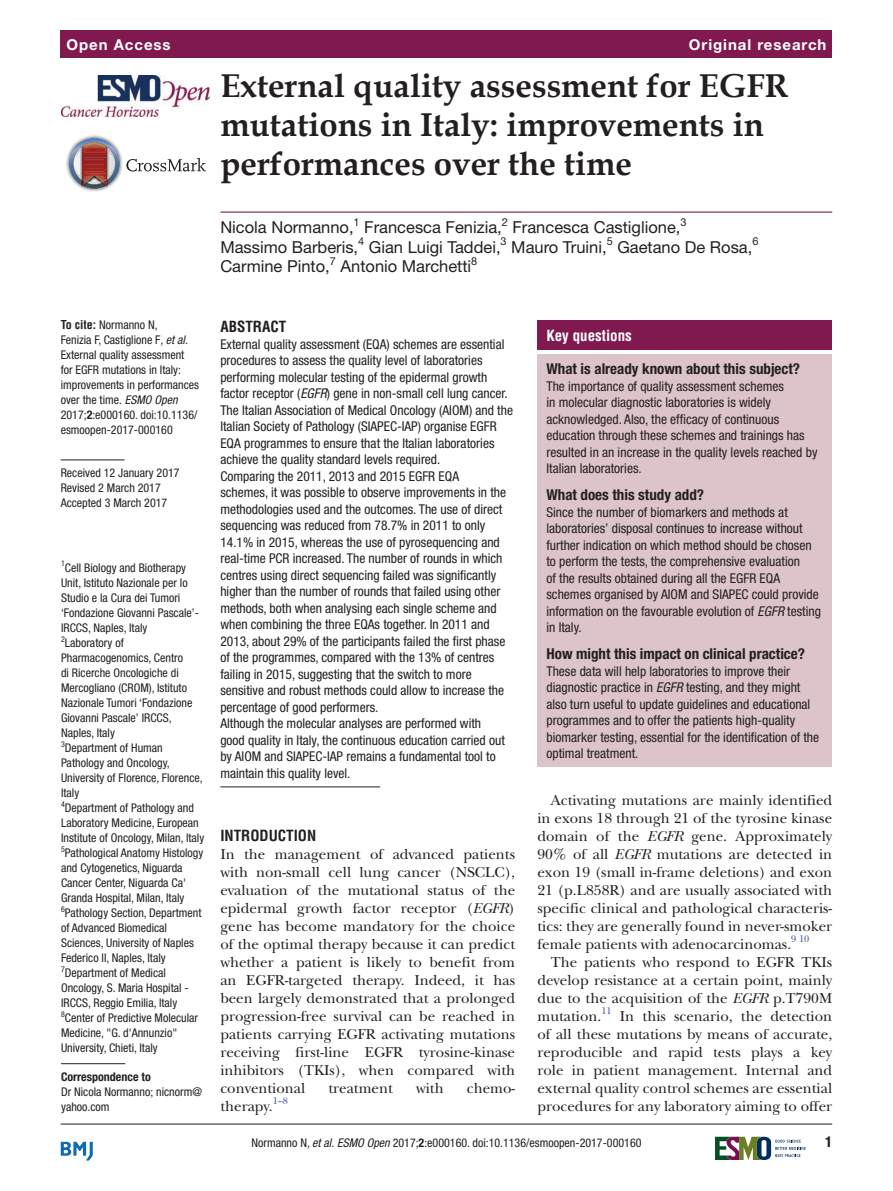
<style>
.page{position:relative;width:893px;height:1191px;background:#fff}
.page>*{position:absolute;margin:0;border:0;box-sizing:border-box;transform-origin:0 0}
.t1{font:700 33px/39px "Book Antiqua";color:#231f20}
.t2{font:16.5px "Helvetica Neue LT Std";color:#231f20}
.t3{font:15px/18px "New Baskerville";color:#231f20;text-align:justify}
.t4{font:700 condensed 15px "Helvetica Neue LT Std";color:#231f20}
.t5{font:700 15px "Helvetica Neue LT Std";letter-spacing:.065em;color:#fff}
.t6{font:700 condensed 15px "Helvetica";color:#231f20}
.t7{font:700 condensed 15px "Helvetica";color:#fff}
.t8{font:condensed 13.5px/16.5px "Helvetica Neue LT Std";color:#231f20}
.t9{font:condensed 12px/15px "Helvetica Neue LT Std";color:#231f20}
.t10{font:700 condensed 12px "Helvetica Neue LT Std";color:#231f20}
.t11{font:10.95px "Helvetica Neue LT Std";color:#231f20}
.t12{font:9.9px "New Baskerville";color:#3853a3}
.t13{font:condensed 7.95px "Helvetica Neue LT Std";color:#231f20}
.s1{font-family:"Helvetica LT Std";font-weight:700}
.s2{font-style:italic}
.s3{font-weight:700}
</style>
<div class="page">
<hr style="left:61px;top:1123px;width:771px;height:1px;background:#231f20">
<svg style="left:715px;top:1136px;width:91px;height:24px"></svg>
<svg style="left:61px;top:1141px;width:32px;height:19px"></svg>
<div style="left:61px;top:31px;width:771px;height:27px;background:#80194f"></div>
<hr style="left:220px;top:786px;width:160px;height:1px;background:#231f20">
<img style="left:66px;top:135px;width:57px;height:57px">
<svg style="left:69px;top:138px;width:51px;height:51px;background:#a5868b"></svg>
<svg style="left:126px;top:158px;width:80px;height:13px"></svg>
<img style="left:62px;top:76px;width:148px;height:41px">
<hr style="left:220px;top:211px;width:612px;height:2px;background:#80194f">
<hr style="left:61px;top:459px;width:64px;height:1px;background:#231f20">
<hr style="left:61px;top:1063px;width:64px;height:1px;background:#231f20">
<div style="left:537px;top:320px;width:295px;height:30px;background:#80194f"></div>
<div style="left:537px;top:354px;width:295px;height:413px;background:#ddc4ca"></div>
<p class="t5" style="left:66px;top:35px;width:106px">Open Access</p>
<p class="t5" style="left:689px;top:35px;width:139px">Original research</p>
<h1 class="t1" style="left:220px;top:66px;width:570px">External quality assessment for EGFR mutations in Italy: improvements in performances over the time</h1>
<p class="t2" style="left:220px;top:218px;width:135px">Nicola Normanno,</p>
<p class="t11" style="left:354px;top:215px;width:8px">1</p>
<p class="t2" style="left:364px;top:218px;width:139px">Francesca Fenizia,</p>
<p class="t11" style="left:502px;top:215px;width:8px">2</p>
<p class="t2" style="left:512px;top:218px;width:170px">Francesca Castiglione,</p>
<p class="t11" style="left:680px;top:215px;width:8px">3</p>
<p class="t2" style="left:220px;top:237px;width:139px">Massimo Barberis,</p>
<p class="t11" style="left:358px;top:235px;width:8px">4</p>
<p class="t2" style="left:369px;top:237px;width:133px">Gian Luigi Taddei,</p>
<p class="t11" style="left:501px;top:235px;width:8px">3</p>
<p class="t2" style="left:511px;top:237px;width:97px">Mauro Truini,</p>
<p class="t11" style="left:607px;top:235px;width:8px">5</p>
<p class="t2" style="left:617px;top:237px;width:137px">Gaetano De Rosa,</p>
<p class="t11" style="left:752px;top:235px;width:8px">6</p>
<p class="t2" style="left:220px;top:257px;width:111px">Carmine Pinto,</p>
<p class="t11" style="left:330px;top:254px;width:8px">7</p>
<p class="t2" style="left:340px;top:257px;width:132px">Antonio Marchetti</p>
<p class="t11" style="left:471px;top:254px;width:8px">8</p>
<p class="t9" style="left:61px;top:317px;width:140px"><span class="s1">To cite:</span> Normanno N,<br>Fenizia F, Castiglione F<span class="s2">, et al</span>.<br>External quality assessment for EGFR mutations in Italy: improvements in performances over the time. <span class="s2">ESMO Open<br></span>2017;<span class="s3">2</span>:e000160. doi:10.1136/ esmoopen-2017-000160</p>
<p class="t9" style="left:61px;top:465px;width:120px">Received 12 January 2017<br>Revised 2 March 2017<br>Accepted 3 March 2017</p>
<p class="t9" style="left:61px;top:560px;width:145px"><sup>1</sup>Cell Biology and Biotherapy<br>Unit, Istituto Nazionale per lo<br>Studio e la Cura dei Tumori ‘Fondazione Giovanni Pascale’-<br>IRCCS, Naples, Italy<br><sup>2</sup>Laboratory of<br>Pharmacogenomics, Centro<br>di Ricerche Oncologiche di<br>Mercogliano (CROM), Istituto<br>Nazionale Tumori ‘Fondazione<br>Giovanni Pascale’ IRCCS,<br>Naples, Italy<br><sup>3</sup>Department of Human<br>Pathology and Oncology,<br>University of Florence, Florence,<br>Italy<br><sup>4</sup>Department of Pathology and<br>Laboratory Medicine, European<br>Institute of Oncology, Milan, Italy</p>
<p class="t13" style="left:61px;top:844px;width:5px">5</p>
<p class="t9" style="left:61px;top:845px;width:144px;text-indent:4px">Pathological Anatomy Histology and Cytogenetics, Niguarda<br>Cancer Center, Niguarda Ca'<br>Granda Hospital, Milan, Italy</p>
<p class="t13" style="left:61px;top:904px;width:5px">6</p>
<p class="t9" style="left:61px;top:905px;width:142px;text-indent:4px">Pathology Section, Department of Advanced Biomedical<br>Sciences, University of Naples<br>Federico II, Naples, Italy</p>
<p class="t13" style="left:61px;top:964px;width:5px">7</p>
<p class="t9" style="left:61px;top:965px;width:139px;text-indent:4px">Department of Medical<br>Oncology, S. Maria Hospital -<br>IRCCS, Reggio Emilia, Italy<br><sup>8</sup>Center of Predictive Molecular<br>Medicine, "G. d'Annunzio"<br>University, Chieti, Italy</p>
<p class="t10" style="left:61px;top:1069px;width:91px">Correspondence to</p>
<p class="t9" style="left:61px;top:1083px;width:142px">Dr Nicola Normanno; nicnorm@ yahoo.com</p>
<p class="t6" style="left:220px;top:317px;width:67px">ABSTRACT</p>
<p class="t8" style="left:220px;top:336px;width:294px">External quality assessment (EQA) schemes are essential procedures to assess the quality level of laboratories performing molecular testing of the epidermal growth factor receptor (<span class="s2">EGFR</span>) gene in non-small cell lung cancer.<br>The Italian Association of Medical Oncology (AIOM) and the Italian Society of Pathology (SIAPEC-IAP) organise EGFR EQA programmes to ensure that the Italian laboratories achieve the quality standard levels required.<br>Comparing the 2011, 2013 and 2015 EGFR EQA<br>schemes, it was possible to observe improvements in the methodologies used and the outcomes. The use of direct sequencing was reduced from 78.7% in 2011 to only 14.1% in 2015, whereas the use of pyrosequencing and real-time PCR increased. The number of rounds in which centres using direct sequencing failed was significantly higher than the number of rounds that failed using other methods, both when analysing each single scheme and when combining the three EQAs together. In 2011 and 2013, about 29% of the participants failed the first phase of the programmes, compared with the 13% of centres failing in 2015, suggesting that the switch to more sensitive and robust methods could allow to increase the percentage of good performers.<br>Although the molecular analyses are performed with<br>good quality in Italy, the continuous education carried out by AIOM and SIAPEC-IAP remains a fundamental tool to maintain this quality level.</p>
<p class="t6" style="left:220px;top:825px;width:97px">INTRODUCTION</p>
<p class="t3" style="left:220px;top:845px;width:296px">In the management of advanced patients with non-small cell lung cancer (NSCLC), evaluation of the mutational status of the epidermal growth factor receptor (<span class="s2">EGFR</span>) gene has become mandatory for the choice of the optimal therapy because it can predict whether a patient is likely to benefit from an EGFR-targeted therapy. Indeed, it has been largely demonstrated that a prolonged progression-free survival can be reached in patients carrying EGFR activating mutations receiving first-line EGFR tyrosine-kinase inhibitors (TKIs), when compared with conventional</p>
<p class="t3" style="left:328px;top:1079px;width:66px">treatment</p>
<p class="t3" style="left:416px;top:1079px;width:29px">with</p>
<p class="t3" style="left:467px;top:1079px;width:50px">chemo-</p>
<p class="t3" style="left:220px;top:1097px;width:54px">therapy.</p>
<p class="t12" style="left:273px;top:1095px;width:17px">1–8</p>
<p class="t7" style="left:546px;top:326px;width:87px">KEY QUESTIONS</p>
<p class="t4" style="left:546px;top:360px;width:255px">What is already known about this subject?</p>
<p class="t8" style="left:546px;top:377px;width:273px">The importance of quality assessment schemes<br>in molecular diagnostic laboratories is widely acknowledged. Also, the efficacy of continuous education through these schemes and trainings has resulted in an increase in the quality levels reached by Italian laboratories.</p>
<p class="t4" style="left:546px;top:486px;width:159px">What does this study add?</p>
<p class="t8" style="left:546px;top:503px;width:276px">Since the number of biomarkers and methods at laboratories’ disposal continues to increase without further indication on which method should be chosen to perform the tests, the comprehensive evaluation<br>of the results obtained during all the EGFR EQA schemes organised by AIOM and SIAPEC could provide information on the favourable evolution of <span class="s2">EGFR</span> testing in Italy.</p>
<p class="t4" style="left:546px;top:645px;width:260px">How might this impact on clinical practice?</p>
<p class="t8" style="left:546px;top:662px;width:274px">These data will help laboratories to improve their diagnostic practice in <span class="s2">EGFR</span> testing, and they might also turn useful to update guidelines and educational programmes and to offer the patients high-quality biomarker testing, essential for the identification of the optimal treatment.</p>
<p class="t3" style="left:537px;top:791px;width:296px;text-indent:14px">Activating mutations are mainly identified in exons 18 through 21 of the tyrosine kinase domain of the <span class="s2">EGFR</span> gene. Approximately 90% of all <span class="s2">EGFR</span> mutations are detected in exon 19 (small in-frame deletions) and exon 21 (p.L858R) and are usually associated with specific clinical and pathological characteris&shy;tics: they are generally found in never-smoker female patients with adenocarcinomas.</p>
<p class="t12" style="left:791px;top:933px;width:20px">9 10</p>
<p class="t3" style="left:537px;top:953px;width:296px;text-indent:14px">The patients who respond to EGFR TKIs develop resistance at a certain point, mainly due to the acquisition of the <span class="s2">EGFR</span> p.T790M mutation.</p>
<p class="t12" style="left:601px;top:1005px;width:12px">11</p>
<p class="t3" style="left:537px;top:1007px;width:296px;text-indent:82px">In this scenario, the detection of all these mutations by means of accurate, reproducible and rapid tests plays a key role in patient management. Internal and external quality control schemes are essential procedures for any laboratory aiming to offer</p>
<p class="t9" style="left:251px;top:1135px;width:392px">Normanno N<span class="s2">, et al</span>. <span class="s2">ESMO Open</span> 2017;<span class="s3">2</span>:e000160. doi:10.1136/esmoopen-2017-000160</p>
<p class="t4" style="left:825px;top:1132px;width:9px">1</p>
</div>
